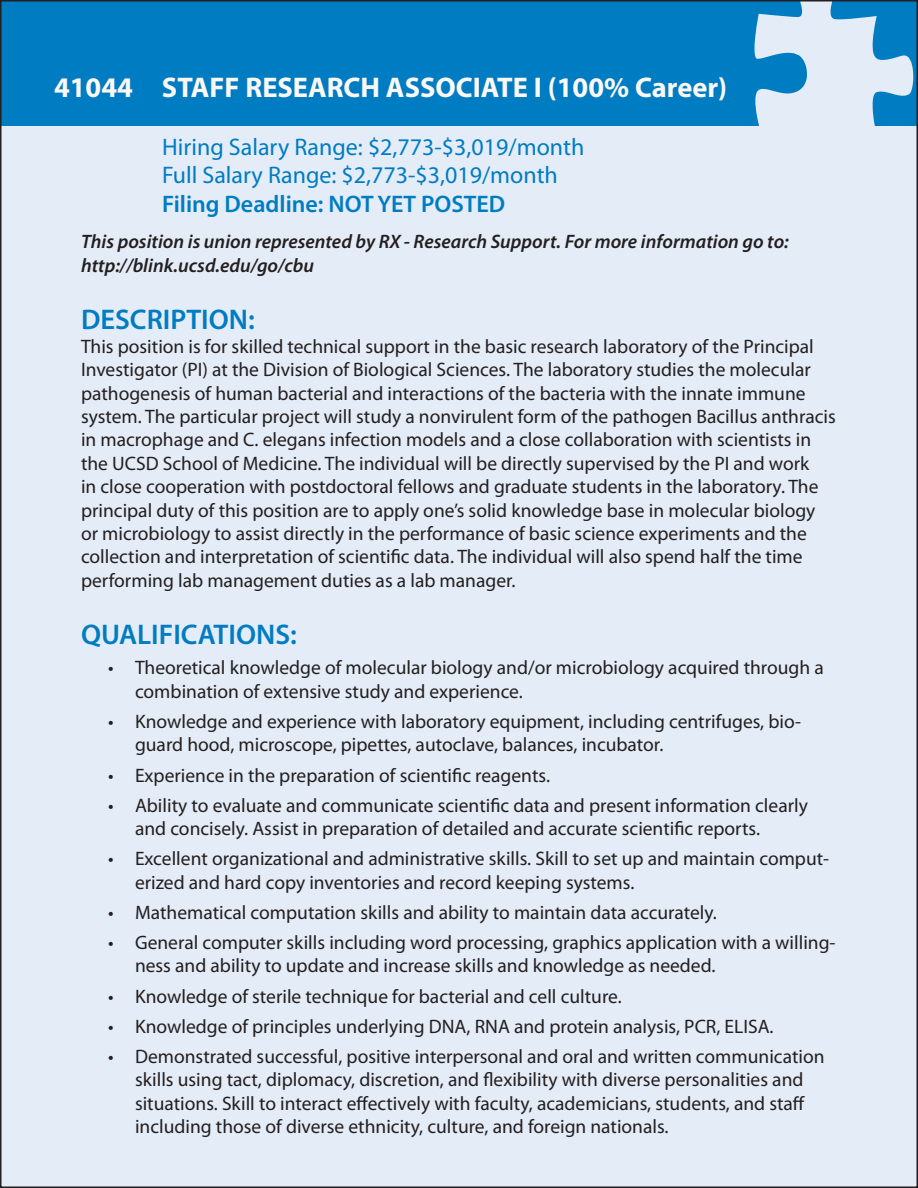
<style>
.page{position:relative;width:918px;height:1188px;background:#fff}
.page>*{position:absolute;margin:0;border:0;box-sizing:border-box;transform-origin:0 0}
.t1{font:700 28.5px "Myriad Pro";color:#fbf8f3}
.t2{font:600 28.5px "Myriad Pro";color:#007cc2}
.t3{font:24px/28.8px "Myriad Pro";color:#007cc2}
.t4{font:600 24px "Myriad Pro";color:#007cc2}
.t5{font:19.5px/23.4px "Myriad Pro";color:#231f20}
.t6{font:italic 600 19.5px/23.4px "Myriad Pro";color:#231f20}
</style>
<div class="page">
<div style="left:3px;top:126px;width:912px;height:1059px;background:#e4ecf7"></div>
<div style="left:0;top:0;width:918px;height:126px;background:#007cc2"></div>
<svg style="left:754px;top:3px;width:159px;height:165px"></svg>
<h1 class="t1" style="left:54px;top:69px;width:170px">41044 STAFFR</h1>
<h1 class="t1" style="left:262px;top:69px;width:466px">ESEARCH ASSOCIATE I (100% Career)</h1>
<p class="t3" style="left:162px;top:132px;width:424px">Hiring Salary Range: $2,773-$3,019/month<br>Full Salary Range: $2,773-$3,019/month</p>
<p class="t4" style="left:162px;top:189px;width:345px">Filing Deadline: NOT YET POSTED</p>
<p class="t6" style="left:81px;top:230px;width:709px">This position is union represented by RX - Research Support. For more information go to: http://blink.ucsd.edu/go/cbu</p>
<h1 class="t2" style="left:81px;top:302px;width:175px">DESCRIPTION:</h1>
<p class="t5" style="left:81px;top:334px;width:756px">This position is for skilled technical support in the basic research laboratory of the Principal Investigator (PI) at the Division of Biological Sciences. The laboratory studies the molecular pathogenesis of human bacterial and interactions of the bacteria with the innate immune system. The particular project will study a nonvirulent form of the pathogen Bacillus anthracis in macrophage and C. elegans infection models and a close collaboration with scientists in the UCSD School of Medicine. The individual will be directly supervised by the PI and work<br>in close cooperation with postdoctoral fellows and graduate students in the laboratory. The principal duty of this position are to apply one’s solid knowledge base in molecular biology or microbiology to assist directly in the performance of basic science experiments and the collection and interpretation of scientific data. The individual will also spend half the time performing lab management duties as a lab manager.</p>
<h1 class="t2" style="left:81px;top:617px;width:217px">QUALIFICATIONS:</h1>
<p class="t5" style="left:135px;top:656px;width:690px">Theoretical knowledge of molecular biology and/or microbiology acquired through a combination of extensive study and experience.</p>
<p class="t5" style="left:135px;top:709px;width:668px">Knowledge and experience with laboratory equipment, including centrifuges, bio&shy;guard hood, microscope, pipettes, autoclave, balances, incubator.</p>
<p class="t5" style="left:135px;top:760px;width:674px;line-height:30.2px">Experience in the preparation of scientific reagents.<br>Ability to evaluate and communicate scientific data and present information clearly</p>
<p class="t5" style="left:135px;top:813px;width:696px;line-height:30.2px">and concisely. Assist in preparation of detailed and accurate scientific reports.<br>Excellent organizational and administrative skills. Skill to set up and maintain comput-</p>
<p class="t5" style="left:135px;top:867px;width:702px;line-height:30.2px">erized and hard copy inventories and record keeping systems.<br>Mathematical computation skills and ability to maintain data accurately.<br>General computer skills including word processing, graphics application with a willing-</p>
<p class="t5" style="left:135px;top:950px;width:691px;line-height:30.2px">ness and ability to update and increase skills and knowledge as needed.<br>Knowledge of sterile technique for bacterial and cell culture.<br>Knowledge of principles underlying DNA, RNA and protein analysis, PCR, ELISA.<br>Demonstrated successful, positive interpersonal and oral and written communication</p>
<p class="t5" style="left:135px;top:1068px;width:672px;text-align:justify">skills using tact, diplomacy, discretion, and flexibility with diverse personalities and situations. Skill to interact effectively with faculty, academicians, students, and staff including those of diverse ethnicity, culture, and foreign nationals.</p>
<p class="t5" style="left:108px;top:656px;width:7px">•</p>
<p class="t5" style="left:108px;top:709px;width:7px">•</p>
<p class="t5" style="left:108px;top:760px;width:7px;line-height:30.2px">• •</p>
<p class="t5" style="left:108px;top:847px;width:7px">•</p>
<p class="t5" style="left:108px;top:897px;width:7px;line-height:30.2px">• •</p>
<p class="t5" style="left:108px;top:981px;width:7px;line-height:30.2px;text-align:justify">• • •</p>
</div>
